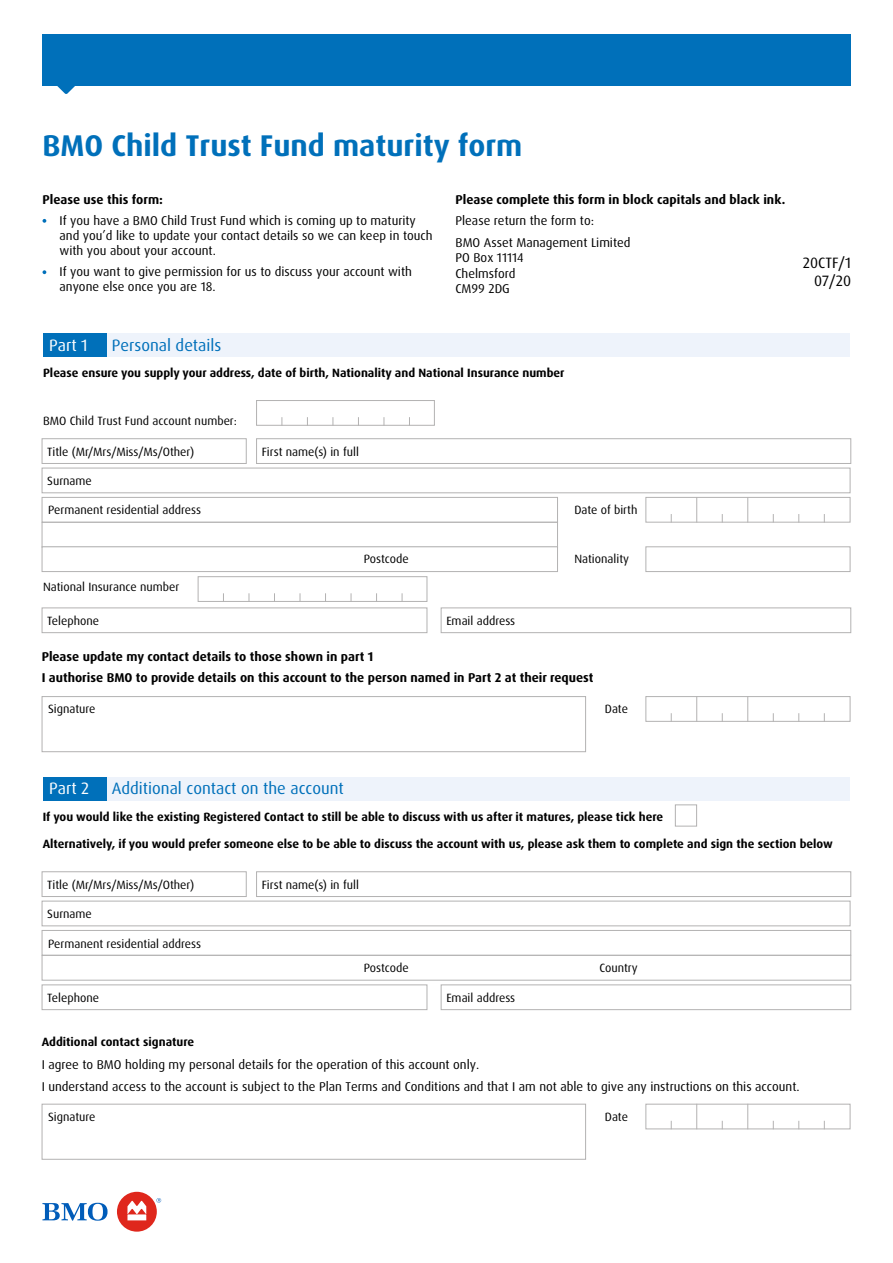
<style>
.page{position:relative;width:893px;height:1263px;background:#fff}
.page>*{position:absolute;margin:0;border:0;box-sizing:border-box;transform-origin:0 0}
.t1{font:700 30px "Dax Pro";color:#0070ba}
.t2{font:16.5px "Dax Pro";color:#0070ba}
.t3{font:16.5px "Dax Pro";color:#fff}
.t4{font:15px/18px "Dax Pro";color:#000;text-align:right}
.t5{font:12.75px/15px "Dax Pro";color:#000}
.t6{font:700 12.75px/21.8px "Dax Pro";color:#000}
.t7{font:700 12px "Dax Pro";color:#000}
.t8{font:12px "Dax Pro";color:#000}
</style>
<div class="page">
<svg style="left:43px;top:219px;width:3px;height:4px"></svg>
<svg style="left:43px;top:270px;width:3px;height:4px"></svg>
<div style="left:42px;top:34px;width:809px;height:52px;background:#0070ba"></div>
<svg style="left:57px;top:86px;width:18px;height:8px"></svg>
<div style="left:117px;top:1192px;width:40px;height:39px;background:#df271c;border-radius:50%"></div>
<svg style="left:42px;top:1203px;width:66px;height:18px"></svg>
<svg style="left:156px;top:1198px;width:5px;height:5px"></svg>
<svg style="left:127px;top:1201px;width:19px;height:19px"></svg>
<div style="left:42px;top:497px;width:516px;height:25px;background:#fff;border:1px solid #b3b2b2"></div>
<div style="left:42px;top:522px;width:516px;height:25px;background:#fff;border:1px solid #b3b2b2"></div>
<div style="left:42px;top:546px;width:516px;height:26px;background:#fff;border:1px solid #b3b2b2"></div>
<div style="left:42px;top:438px;width:205px;height:26px;background:#fff;border:1px solid #b3b2b2"></div>
<div style="left:645px;top:546px;width:205px;height:26px;background:#fff;border:1px solid #b3b2b2"></div>
<div style="left:198px;top:576px;width:229px;height:26px;background:#fff;border:1px solid #b3b2b2"></div>
<div style="left:106px;top:334px;width:744px;height:23px;background:#eef3fb"></div>
<div style="left:43px;top:334px;width:64px;height:23px;background:#0070ba"></div>
<div style="left:256px;top:438px;width:595px;height:26px;background:#fff;border:1px solid #b3b2b2"></div>
<div style="left:42px;top:468px;width:808px;height:25px;background:#fff;border:1px solid #b3b2b2"></div>
<div style="left:645px;top:497px;width:205px;height:25px;background:#fff;border:1px solid #b3b2b2"></div>
<svg style="left:696px;top:497px;width:1px;height:25px"></svg>
<svg style="left:747px;top:497px;width:1px;height:25px"></svg>
<div style="left:42px;top:607px;width:385px;height:26px;background:#fff;border:1px solid #b3b2b2"></div>
<div style="left:441px;top:607px;width:410px;height:26px;background:#fff;border:1px solid #b3b2b2"></div>
<div style="left:106px;top:777px;width:744px;height:23px;background:#eef3fb"></div>
<div style="left:43px;top:777px;width:64px;height:23px;background:#0070ba"></div>
<div style="left:675px;top:804px;width:22px;height:22px;background:#fff;border:1px solid #b3b2b2"></div>
<div style="left:42px;top:930px;width:809px;height:25px;background:#fff;border:1px solid #b3b2b2"></div>
<div style="left:42px;top:955px;width:809px;height:25px;background:#fff;border:1px solid #b3b2b2"></div>
<div style="left:42px;top:871px;width:205px;height:26px;background:#fff;border:1px solid #b3b2b2"></div>
<div style="left:256px;top:871px;width:595px;height:26px;background:#fff;border:1px solid #b3b2b2"></div>
<div style="left:42px;top:901px;width:808px;height:25px;background:#fff;border:1px solid #b3b2b2"></div>
<div style="left:42px;top:984px;width:385px;height:26px;background:#fff;border:1px solid #b3b2b2"></div>
<div style="left:441px;top:984px;width:410px;height:26px;background:#fff;border:1px solid #b3b2b2"></div>
<div style="left:42px;top:1104px;width:544px;height:56px;background:#fff;border:1px solid #b3b2b2"></div>
<div style="left:645px;top:1104px;width:205px;height:25px;background:#fff;border:1px solid #b3b2b2"></div>
<svg style="left:696px;top:1104px;width:1px;height:25px"></svg>
<svg style="left:747px;top:1104px;width:1px;height:25px"></svg>
<div style="left:42px;top:696px;width:544px;height:56px;background:#fff;border:1px solid #b3b2b2"></div>
<div style="left:645px;top:696px;width:205px;height:26px;background:#fff;border:1px solid #b3b2b2"></div>
<svg style="left:696px;top:696px;width:1px;height:26px"></svg>
<svg style="left:747px;top:696px;width:1px;height:26px"></svg>
<div style="left:256px;top:400px;width:179px;height:26px;background:#fff;border:1px solid #b3b2b2"></div>
<h1 class="t1" style="left:43px;top:126px;width:481px">BMO Child Trust Fund maturity form</h1>
<p class="t6" style="left:43px;top:188px;width:122px">Please use this form:</p>
<p class="t5" style="left:60px;top:213px;width:375px">If you have a BMO Child Trust Fund which is coming up to maturity and you’d like to update your contact details so we can keep in touch with you about your account.</p>
<p class="t5" style="left:60px;top:264px;width:354px">If you want to give permission for us to discuss your account with anyone else once you are 18.</p>
<p class="t3" style="left:49px;top:335px;width:40px">Part 1</p>
<p class="t2" style="left:112px;top:335px;width:111px">Personal details</p>
<p class="t6" style="left:455px;top:188px;width:331px">Please complete this form in block capitals and black ink.</p>
<p class="t5" style="left:455px;top:210px;width:177px;line-height:21.8px">Please return the form to:<br>BMO Asset Management Limited</p>
<p class="t5" style="left:455px;top:250px;width:70px">PO Box 11114<br>Chelmsford<br>CM99 2DG</p>
<p class="t4" style="left:803px;top:254px;width:50px">20CTF/1<br>07/20</p>
<p class="t7" style="left:43px;top:365px;width:523px">Please ensure you supply your address, date of birth, Nationality and National Insurance number</p>
<p class="t8" style="left:43px;top:413px;width:195px">BMO Child Trust Fund account number:</p>
<p class="t8" style="left:47px;top:444px;width:149px">Title (Mr/Mrs/Miss/Ms/Other)</p>
<p class="t8" style="left:47px;top:473px;width:46px">Surname</p>
<p class="t8" style="left:48px;top:502px;width:154px">Permanent residential address</p>
<p class="t8" style="left:43px;top:579px;width:138px">National Insurance number</p>
<p class="t8" style="left:262px;top:444px;width:99px">First name(s) in full</p>
<p class="t8" style="left:364px;top:551px;width:46px">Postcode</p>
<p class="t8" style="left:47px;top:613px;width:53px">Telephone</p>
<p class="t8" style="left:446px;top:613px;width:70px">Email address</p>
<p class="t8" style="left:574px;top:502px;width:65px">Date of birth</p>
<p class="t8" style="left:574px;top:551px;width:56px">Nationality</p>
<p class="t6" style="left:42px;top:645px;width:553px">Please update my contact details to those shown in part 1<br>I authorise BMO to provide details on this account to the person named in Part 2 at their request</p>
<p class="t8" style="left:48px;top:701px;width:49px">Signature</p>
<p class="t8" style="left:605px;top:701px;width:25px">Date</p>
<p class="t3" style="left:49px;top:778px;width:42px">Part 2</p>
<p class="t2" style="left:112px;top:778px;width:233px">Additional contact on the account</p>
<p class="t7" style="left:43px;top:809px;width:622px">If you would like the existing Registered Contact to still be able to discuss with us after it matures, please tick here</p>
<p class="t7" style="left:43px;top:836px;width:792px">Alternatively, if you would prefer someone else to be able to discuss the account with us, please ask them to complete and sign the section below</p>
<p class="t8" style="left:47px;top:877px;width:149px">Title (Mr/Mrs/Miss/Ms/Other)</p>
<p class="t8" style="left:47px;top:906px;width:46px">Surname</p>
<p class="t8" style="left:48px;top:935px;width:154px">Permanent residential address</p>
<p class="t8" style="left:262px;top:877px;width:99px">First name(s) in full</p>
<p class="t8" style="left:364px;top:960px;width:46px">Postcode</p>
<p class="t8" style="left:47px;top:990px;width:53px">Telephone</p>
<p class="t8" style="left:446px;top:990px;width:70px">Email address</p>
<p class="t8" style="left:600px;top:960px;width:40px">Country</p>
<p class="t7" style="left:42px;top:1034px;width:154px">Additional contact signature</p>
<p class="t5" style="left:42px;top:1054px;width:759px;line-height:21.5px">I agree to BMO holding my personal details for the operation of this account only.<br>I understand access to the account is subject to the Plan Terms and Conditions and that I am not able to give any instructions on this account.</p>
<p class="t8" style="left:48px;top:1109px;width:49px">Signature</p>
<p class="t8" style="left:605px;top:1109px;width:25px">Date</p>
</div>
